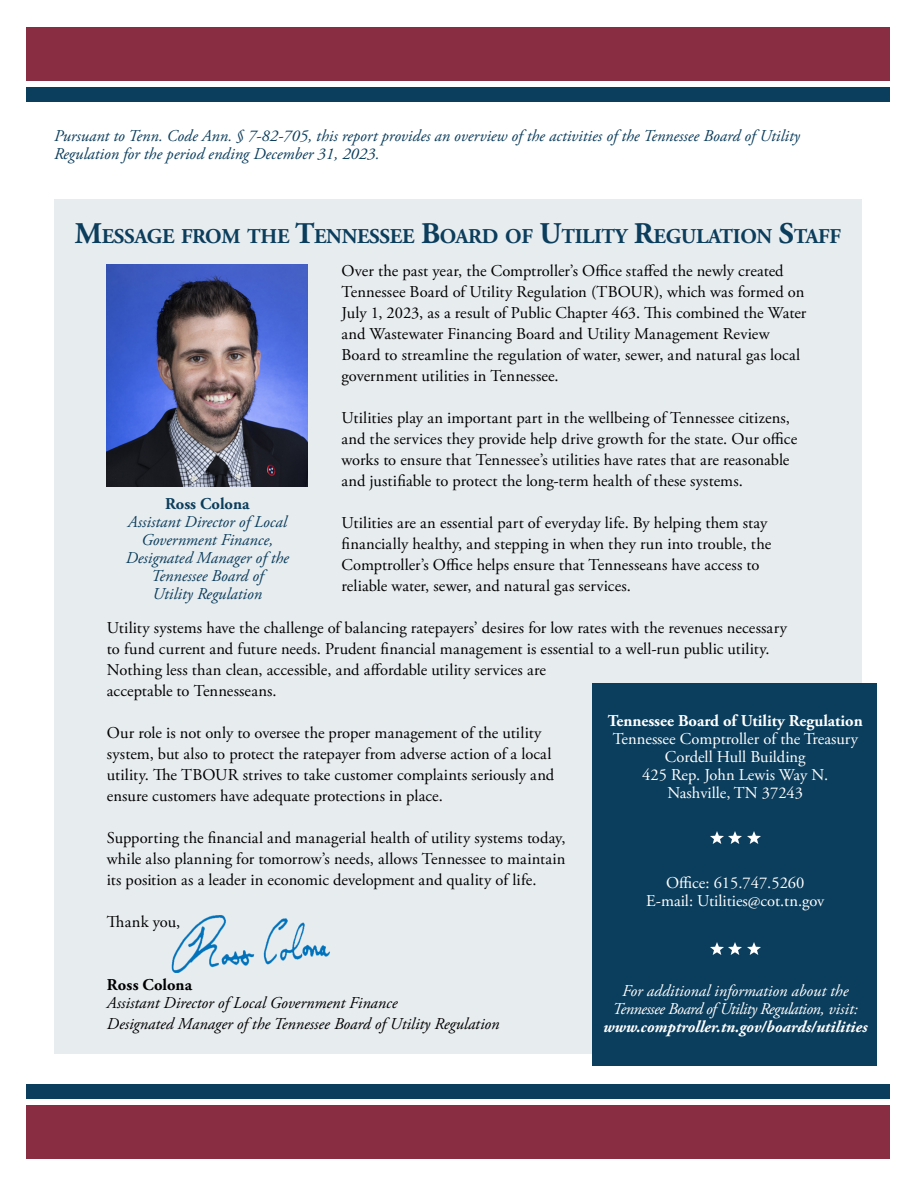
<style>
.page{position:relative;width:918px;height:1188px;background:#fff}
.page>*{position:absolute;margin:0;border:0;box-sizing:border-box;transform-origin:0 0}
.t1{font:700 21px "Adobe Garamond Pro";letter-spacing:-.015em;color:#0b3d5c}
.t2{font:16.5px/21px "Adobe Garamond Pro";letter-spacing:.005em;color:#000}
.t3{font:italic 16.5px/18px "Adobe Garamond Pro";color:#0b3d5c}
.t4{font:16.5px/18px "Adobe Garamond Pro";color:#fff;text-align:center}
.t5{font:italic 16.5px/21px "Adobe Garamond Pro";color:#000}
.t6{font:italic 16.5px/18px "Adobe Garamond Pro";color:#fff;text-align:center}
.t7{font:italic 700 16.5px "Adobe Garamond Pro";color:#fff}
.t8{font:700 16.5px "Adobe Garamond Pro";color:#fff}
.t9{font:700 16.5px "Adobe Garamond Pro";color:#0b3d5c}
.t10{font:700 16.5px "Adobe Garamond Pro";letter-spacing:.005em;color:#000}
.s1{font-size:30px}
</style>
<div class="page">
<div style="left:54px;top:200px;width:808px;height:854px;background:#e7ecef"></div>
<div style="left:593px;top:684px;width:284px;height:382px;background:#0b3d5c"></div>
<img style="left:107px;top:264px;width:201px;height:223px">
<div style="left:26px;top:1105px;width:863px;height:54px;background:#892d43"></div>
<div style="left:26px;top:1084px;width:864px;height:15px;background:#0b3d5c"></div>
<div style="left:26px;top:27px;width:864px;height:54px;background:#892d43"></div>
<div style="left:26px;top:88px;width:864px;height:14px;background:#0b3d5c"></div>
<svg style="left:729px;top:942px;width:31px;height:12px"></svg>
<svg style="left:710px;top:942px;width:13px;height:12px"></svg>
<svg style="left:729px;top:831px;width:31px;height:13px"></svg>
<svg style="left:710px;top:831px;width:13px;height:13px"></svg>
<img style="left:171px;top:915px;width:159px;height:58px">
<p class="t3" style="left:54px;top:128px;width:747px">Pursuant to Tenn. Code Ann. § 7-82-705, this report provides an overview of the activities of the Tennessee Board of Utility<br>Regulation for the period ending December 31, 2023.</p>
<p class="t1" style="left:75px;top:224px;width:768px"><span class="s1">M</span>ESSAGE FROM THE <span class="s1">T</span>ENNESSEE <span class="s1">B</span>OARD OF <span class="s1">U</span>TILITY <span class="s1">R</span>EGULATION <span class="s1">S</span>TAFF</p>
<p class="t2" style="left:342px;top:261px;width:466px">Over the past year, the Comptroller’s Office staffed the newly created Tennessee Board of Utility Regulation (TBOUR), which was formed on July 1, 2023, as a result of Public Chapter 463. This combined the Water and Wastewater Financing Board and Utility Management Review Board to streamline the regulation of water, sewer, and natural gas local government utilities in Tennessee.</p>
<p class="t2" style="left:342px;top:408px;width:457px">Utilities play an important part in the wellbeing of Tennessee citizens, and the services they provide help drive growth for the state. Our office works to ensure that Tennessee’s utilities have rates that are reasonable and justifiable to protect the long-term health of these systems.</p>
<p class="t2" style="left:342px;top:513px;width:431px">Utilities are an essential part of everyday life. By helping them stay financially healthy, and stepping in when they run into trouble, the Comptroller’s Office helps ensure that Tennesseans have access to reliable water, sewer, and natural gas services.</p>
<p class="t2" style="left:107px;top:618px;width:682px">Utility systems have the challenge of balancing ratepayers’ desires for low rates with the revenues necessary to fund current and future needs. Prudent financial management is essential to a well-run public utility.<br>Nothing less than clean, accessible, and affordable utility services are<br>acceptable to Tennesseans.</p>
<p class="t2" style="left:107px;top:723px;width:449px">Our role is not only to oversee the proper management of the utility system, but also to protect the ratepayer from adverse action of a local utility. The TBOUR strives to take customer complaints seriously and ensure customers have adequate protections in place.</p>
<p class="t2" style="left:107px;top:828px;width:460px;text-align:justify">Supporting the financial and managerial health of utility systems today, while also planning for tomorrow’s needs, allows Tennessee to maintain its position as a leader in economic development and quality of life.</p>
<p class="t2" style="left:107px;top:912px;width:75px">Thank you,</p>
<p class="t9" style="left:165px;top:494px;width:86px">Ross Colona</p>
<p class="t3" style="left:126px;top:513px;width:165px;text-align:center">Assistant Director of Local<br>Government Finance,<br>Designated Manager of the<br>Tennessee Board of<br>Utility Regulation</p>
<p class="t8" style="left:608px;top:711px;width:257px">Tennessee Board of Utility Regulation</p>
<p class="t4" style="left:613px;top:730px;width:247px">Tennessee Comptroller of the Treasury<br>Cordell Hull Building<br>425 Rep. John Lewis Way N.<br>Nashville, TN 37243</p>
<p class="t4" style="left:646px;top:874px;width:180px">Office: 615.747.5260<br>E-mail: Utilities@cot.tn.gov</p>
<p class="t10" style="left:107px;top:975px;width:87px">Ross Colona</p>
<p class="t5" style="left:107px;top:993px;width:394px">Assistant Director of Local Government Finance<br>Designated Manager of the Tennessee Board of Utility Regulation</p>
<p class="t6" style="left:613px;top:982px;width:247px">For additional information about the<br>Tennessee Board of Utility Regulation, visit:</p>
<p class="t7" style="left:603px;top:1017px;width:266px">www.comptroller.tn.gov/boards/utilities</p>
</div>
